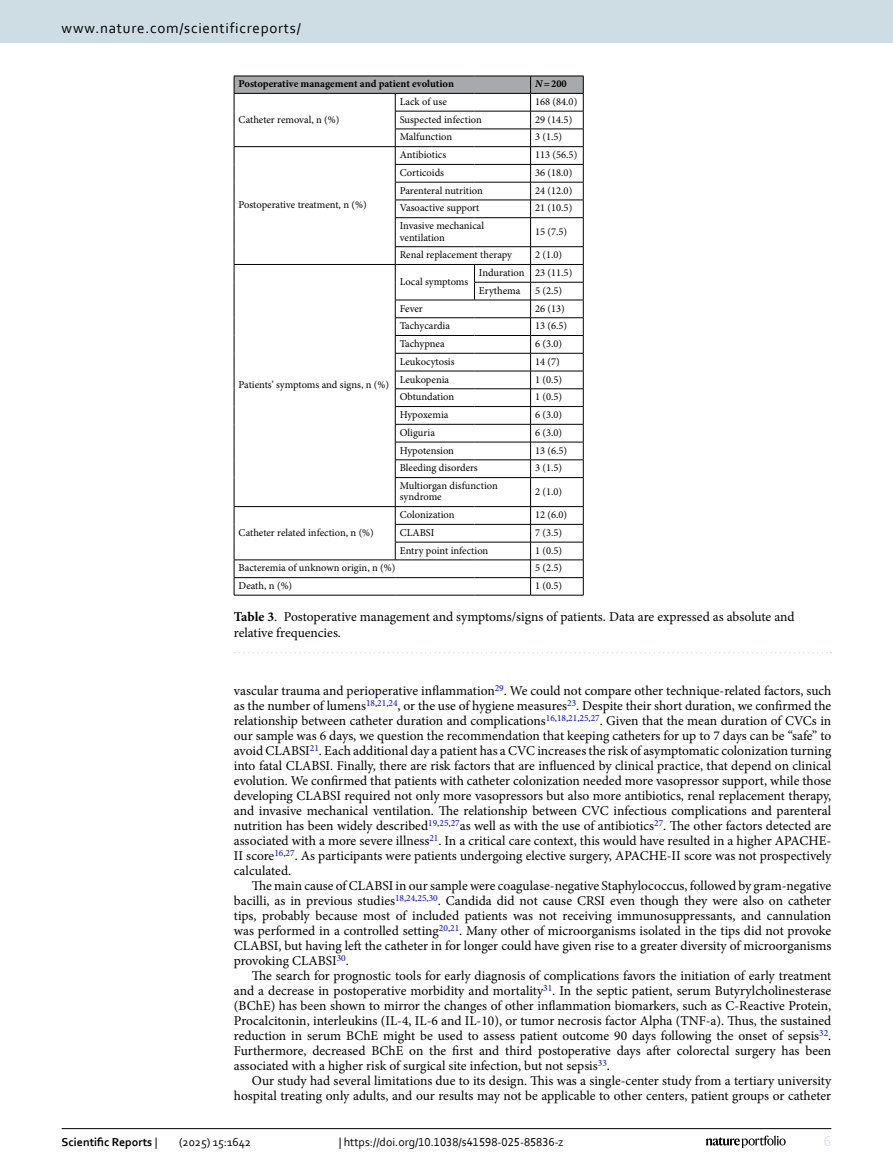
<style>
.page{position:relative;width:893px;height:1174px;background:#fff}
.page>*{position:absolute;margin:0;border:0;box-sizing:border-box;transform-origin:0 0}
.t1{font:15px "Corbel";letter-spacing:.05em;color:#000}
.t2{font:15px "Corbel";color:#d9e4eb}
.Body_Text_Indent{font:13.5px/15px "Minion Pro";color:#000;text-align:justify}
.Table_Caption{font:13.5px/16.5px "Minion Pro";letter-spacing:-.005em;color:#000}
.t3{font:12px "Corbel";color:#000}
.t4{font:700 12px "Corbel";color:#000}
.Table_Body{font:10.5px/11.2px "Minion Pro";color:#000}
.Table_Head{font:700 10.5px "Minion Pro";letter-spacing:-.005em;color:#000}
.s1{font-style:italic}
.s2{font-weight:700}
.s3{font-weight:400}
</style>
<div class="page">
<svg style="left:234px;top:76px;width:350px;height:519px"></svg>
<hr style="left:531px;top:595px;width:52px;height:1px;background:#000">
<hr style="left:234px;top:595px;width:161px;height:1px;background:#000">
<hr style="left:395px;top:595px;width:79px;height:1px;background:#000">
<hr style="left:474px;top:595px;width:57px;height:1px;background:#000">
<svg style="left:235px;top:652px;width:597px;height:1px"></svg>
<hr style="left:62px;top:1128px;width:769px;height:1px;background:#000">
<svg style="left:706px;top:1135px;width:80px;height:12px"></svg>
<div style="left:0;top:0;width:893px;height:43px;background:#cedde4"></div>
<p class="t1" style="left:62px;top:18px;width:241px">www.nature.com/scientificreports/</p>
<p class="Table_Head" style="left:239px;top:77px;width:217px">Postoperative management and patient evolution</p>
<p class="Table_Head" style="left:535px;top:77px;width:33px"><span class="s1">N</span>=200</p>
<p class="Table_Body" style="left:239px;top:114px;width:102px">Catheter removal, n (%)</p>
<p class="Table_Body" style="left:400px;top:96px;width:49px">Lack of use</p>
<p class="Table_Body" style="left:535px;top:96px;width:44px">168 (84.0)</p>
<p class="Table_Body" style="left:400px;top:114px;width:84px">Suspected infection</p>
<p class="Table_Body" style="left:535px;top:114px;width:39px">29 (14.5)</p>
<p class="Table_Body" style="left:400px;top:131px;width:54px">Malfunction</p>
<p class="Table_Body" style="left:535px;top:131px;width:29px">3 (1.5)</p>
<p class="Table_Body" style="left:239px;top:199px;width:130px">Postoperative treatment, n (%)</p>
<p class="Table_Body" style="left:239px;top:379px;width:152px">Patients’ symptoms and signs, n (%)</p>
<p class="Table_Body" style="left:239px;top:527px;width:137px">Catheter related infection, n (%)</p>
<p class="Table_Body" style="left:400px;top:149px;width:48px">Antibiotics</p>
<p class="Table_Body" style="left:535px;top:149px;width:44px">113 (56.5)</p>
<p class="Table_Body" style="left:400px;top:167px;width:46px">Corticoids</p>
<p class="Table_Body" style="left:535px;top:167px;width:39px">36 (18.0)</p>
<p class="Table_Body" style="left:400px;top:185px;width:85px">Parenteral nutrition</p>
<p class="Table_Body" style="left:535px;top:185px;width:39px">24 (12.0)</p>
<p class="Table_Body" style="left:400px;top:202px;width:81px">Vasoactive support</p>
<p class="Table_Body" style="left:535px;top:202px;width:39px">21 (10.5)</p>
<p class="Table_Body" style="left:400px;top:220px;width:86px">Invasive mechanical ventilation</p>
<p class="Table_Body" style="left:535px;top:226px;width:34px">15 (7.5)</p>
<p class="Table_Body" style="left:400px;top:249px;width:114px">Renal replacement therapy</p>
<p class="Table_Body" style="left:535px;top:249px;width:29px">2 (1.0)</p>
<p class="Table_Body" style="left:400px;top:276px;width:70px">Local symptoms</p>
<p class="Table_Body" style="left:479px;top:267px;width:47px">Induration</p>
<p class="Table_Body" style="left:535px;top:267px;width:39px">23 (11.5)</p>
<p class="Table_Body" style="left:479px;top:285px;width:43px">Erythema</p>
<p class="Table_Body" style="left:535px;top:285px;width:29px">5 (2.5)</p>
<p class="Table_Body" style="left:400px;top:302px;width:25px">Fever</p>
<p class="Table_Body" style="left:535px;top:302px;width:31px">26 (13)</p>
<p class="Table_Body" style="left:400px;top:320px;width:52px">Tachycardia</p>
<p class="Table_Body" style="left:535px;top:320px;width:34px">13 (6.5)</p>
<p class="Table_Body" style="left:400px;top:338px;width:46px">Tachypnea</p>
<p class="Table_Body" style="left:535px;top:338px;width:29px">6 (3.0)</p>
<p class="Table_Body" style="left:400px;top:356px;width:56px">Leukocytosis</p>
<p class="Table_Body" style="left:535px;top:356px;width:26px">14 (7)</p>
<p class="Table_Body" style="left:400px;top:374px;width:51px">Leukopenia</p>
<p class="Table_Body" style="left:535px;top:374px;width:29px">1 (0.5)</p>
<p class="Table_Body" style="left:400px;top:391px;width:56px">Obtundation</p>
<p class="Table_Body" style="left:535px;top:391px;width:29px">1 (0.5)</p>
<p class="Table_Body" style="left:400px;top:409px;width:50px">Hypoxemia</p>
<p class="Table_Body" style="left:535px;top:409px;width:29px">6 (3.0)</p>
<p class="Table_Body" style="left:400px;top:427px;width:37px">Oliguria</p>
<p class="Table_Body" style="left:535px;top:427px;width:29px">6 (3.0)</p>
<p class="Table_Body" style="left:400px;top:445px;width:56px">Hypotension</p>
<p class="Table_Body" style="left:535px;top:445px;width:34px">13 (6.5)</p>
<p class="Table_Body" style="left:400px;top:462px;width:80px">Bleeding disorders</p>
<p class="Table_Body" style="left:535px;top:462px;width:29px">3 (1.5)</p>
<p class="Table_Body" style="left:400px;top:480px;width:100px">Multiorgan disfunction syndrome</p>
<p class="Table_Body" style="left:535px;top:486px;width:29px">2 (1.0)</p>
<p class="Table_Body" style="left:400px;top:509px;width:56px">Colonization</p>
<p class="Table_Body" style="left:535px;top:509px;width:34px">12 (6.0)</p>
<p class="Table_Body" style="left:400px;top:527px;width:36px">CLABSI</p>
<p class="Table_Body" style="left:535px;top:527px;width:29px">7 (3.5)</p>
<p class="Table_Body" style="left:400px;top:545px;width:90px">Entry point infection</p>
<p class="Table_Body" style="left:535px;top:545px;width:29px">1 (0.5)</p>
<p class="Table_Body" style="left:239px;top:562px;width:158px">Bacteremia of unknown origin, n (%)</p>
<p class="Table_Body" style="left:535px;top:562px;width:29px">5 (2.5)</p>
<p class="Table_Body" style="left:239px;top:580px;width:55px">Death, n (%)</p>
<p class="Table_Body" style="left:535px;top:580px;width:29px">1 (0.5)</p>
<p class="Table_Caption" style="left:234px;top:608px;width:562px"><span class="s2">Table 3</span>. Postoperative management and symptoms/signs of patients. Data are expressed as absolute and relative frequencies.</p>
<p class="Body_Text_Indent" style="left:234px;top:683px;width:599px">vascular trauma and perioperative inflammation<sup>29</sup>. We could not compare other technique-related factors, such as the number of lumens<sup>18</sup><sup>,</sup><sup>21</sup><sup>,</sup><sup>24</sup>, or the use of hygiene measures<sup>23</sup>. Despite their short duration, we confirmed the relationship between catheter duration and complications<sup>16</sup><sup>,</sup><sup>18</sup><sup>,</sup><sup>21</sup><sup>,</sup><sup>25</sup><sup>,</sup><sup>27</sup>. Given that the mean duration of CVCs in our sample was 6 days, we question the recommendation that keeping catheters for up to 7 days can be “safe” to avoid CLABSI<sup>21</sup>. Each additional day a patient has a CVC increases the risk of asymptomatic colonization turning into fatal CLABSI. Finally, there are risk factors that are influenced by clinical practice, that depend on clinical evolution. We confirmed that patients with catheter colonization needed more vasopressor support, while those developing CLABSI required not only more vasopressors but also more antibiotics, renal replacement therapy, and invasive mechanical ventilation. The relationship between CVC infectious complications and parenteral nutrition has been widely described<sup>19</sup><sup>,</sup><sup>25</sup><sup>,</sup><sup>27</sup>as well as with the use of antibiotics<sup>27</sup>. The other factors detected are associated with a more severe illness<sup>21</sup>. In a critical care context, this would have resulted in a higher APACHE-II score<sup>16</sup><sup>,</sup><sup>27</sup>. As participants were patients undergoing elective surgery, APACHE-II score was not prospectively calculated.</p>
<p class="Body_Text_Indent" style="left:234px;top:878px;width:599px;text-indent:18px">The main cause of CLABSI in our sample were coagulase-negative Staphylococcus, followed by gram-negative bacilli, as in previous studies<sup>18</sup><sup>,</sup><sup>24</sup><sup>,</sup><sup>25</sup><sup>,</sup><sup>30</sup>. Candida did not cause CRSI even though they were also on catheter tips, probably because most of included patients was not receiving immunosuppressants, and cannulation was performed in a controlled setting<sup>20</sup><sup>,</sup><sup>21</sup>. Many other of microorganisms isolated in the tips did not provoke CLABSI, but having left the catheter in for longer could have given rise to a greater diversity of microorganisms provoking CLABSI<sup>30</sup>.</p>
<p class="Body_Text_Indent" style="left:234px;top:968px;width:599px;text-indent:18px">The search for prognostic tools for early diagnosis of complications favors the initiation of early treatment and a decrease in postoperative morbidity and mortality<sup>31</sup>. In the septic patient, serum Butyrylcholinesterase (BChE) has been shown to mirror the changes of other inflammation biomarkers, such as C-Reactive Protein, Procalcitonin, interleukins (IL-4, IL-6 and IL-10), or tumor necrosis factor Alpha (TNF-a). Thus, the sustained reduction in serum BChE might be used to assess patient outcome 90 days following the onset of sepsis<sup>32</sup>.<br>Furthermore, decreased BChE on the first and third postoperative days after colorectal surgery has been associated with a higher risk of surgical site infection, but not sepsis<sup>33</sup>.</p>
<p class="Body_Text_Indent" style="left:234px;top:1073px;width:599px;text-align:right">Our study had several limitations due to its design. This was a single-center study from a tertiary university hospital treating only adults, and our results may not be applicable to other centers, patient groups or catheter</p>
<p class="t4" style="left:62px;top:1134px;width:97px">Scientific Reports <span class="s3">|</span></p>
<p class="t3" style="left:179px;top:1134px;width:74px">(2025) 15:1642</p>
<p class="t3" style="left:339px;top:1134px;width:226px">| https://doi.org/10.1038/s41598-025-85836-z</p>
<p class="t2" style="left:824px;top:1132px;width:9px">6</p>
</div>
